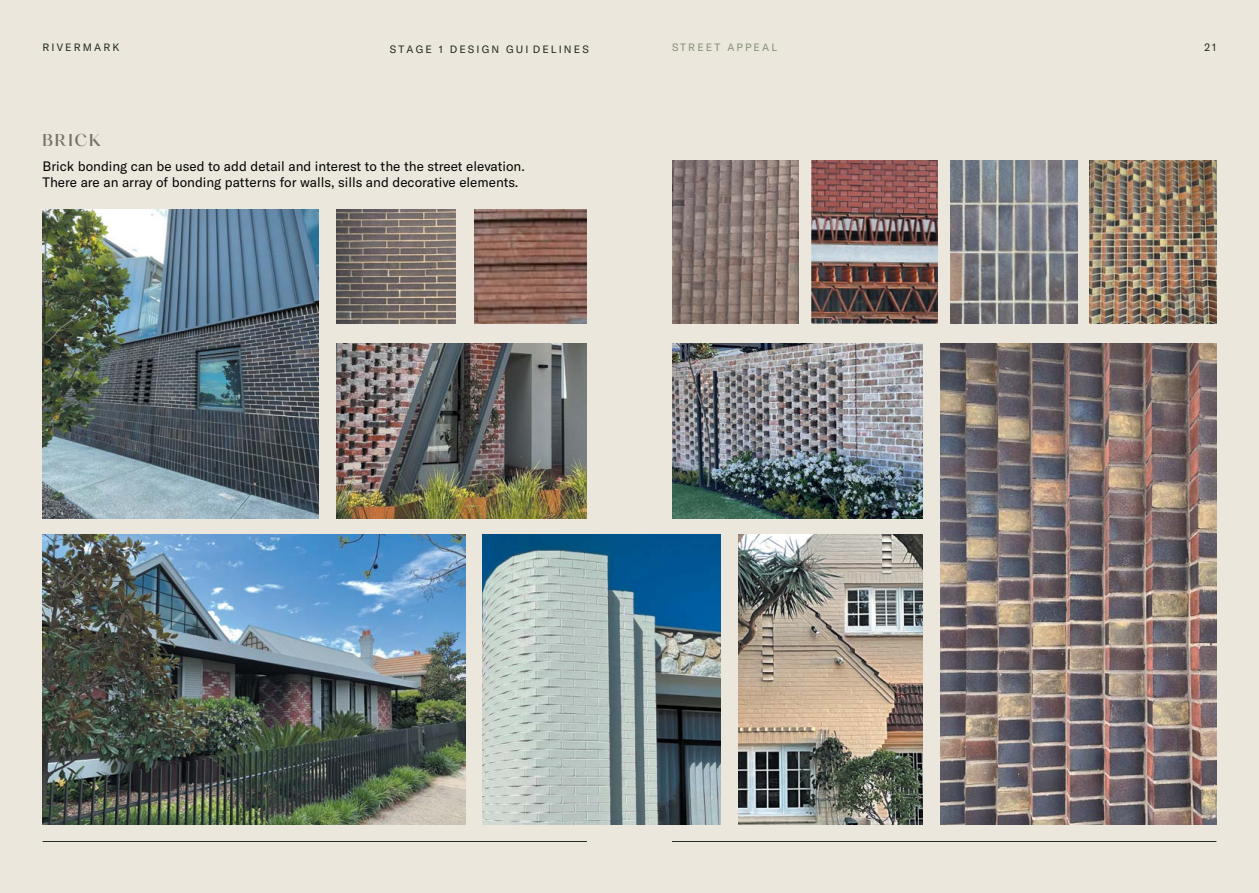
<style>
.page{position:relative;width:1259px;height:893px;background:#ebe7dc}
.page>*{position:absolute;margin:0;border:0;box-sizing:border-box;transform-origin:0 0}
.t1{font:500 15px "Hatton";letter-spacing:.1em;color:#787069}
.t2{font:13.5px/16.5px "GT America";color:#000}
.t3{font:10.5px "GT America";letter-spacing:.2em;color:#272f2b}
.t4{font:10.5px "GT America";letter-spacing:.2em;color:#929f8b}
</style>
<div class="page">
<img style="left:43px;top:209px;width:276px;height:310px">
<img style="left:474px;top:209px;width:113px;height:115px">
<img style="left:336px;top:343px;width:251px;height:176px">
<img style="left:336px;top:209px;width:119px;height:115px">
<img style="left:483px;top:534px;width:237px;height:290px">
<img style="left:43px;top:534px;width:422px;height:290px">
<img style="left:940px;top:343px;width:276px;height:481px">
<img style="left:672px;top:343px;width:251px;height:176px">
<img style="left:811px;top:160px;width:127px;height:164px">
<img style="left:672px;top:160px;width:126px;height:164px">
<img style="left:950px;top:160px;width:127px;height:164px">
<img style="left:738px;top:534px;width:185px;height:290px">
<img style="left:1089px;top:160px;width:127px;height:164px">
<p class="t3" style="left:43px;top:41px;width:78px">RIVERMARK</p>
<p class="t3" style="left:390px;top:43px;width:200px">STAGE 1 DESIGN GUI DELINES</p>
<p class="t4" style="left:672px;top:41px;width:74px">Stree t Appeal</p>
<p class="t3" style="left:1204px;top:41px;width:13px">21</p>
<p class="t1" style="left:43px;top:132px;width:60px">BRICK</p>
<p class="t2" style="left:43px;top:158px;width:484px">Brick bonding can be used to add detail and interest to the the street elevation.<br>There are an array of bonding patterns for walls, sills and decorative elements.</p>
</div>
